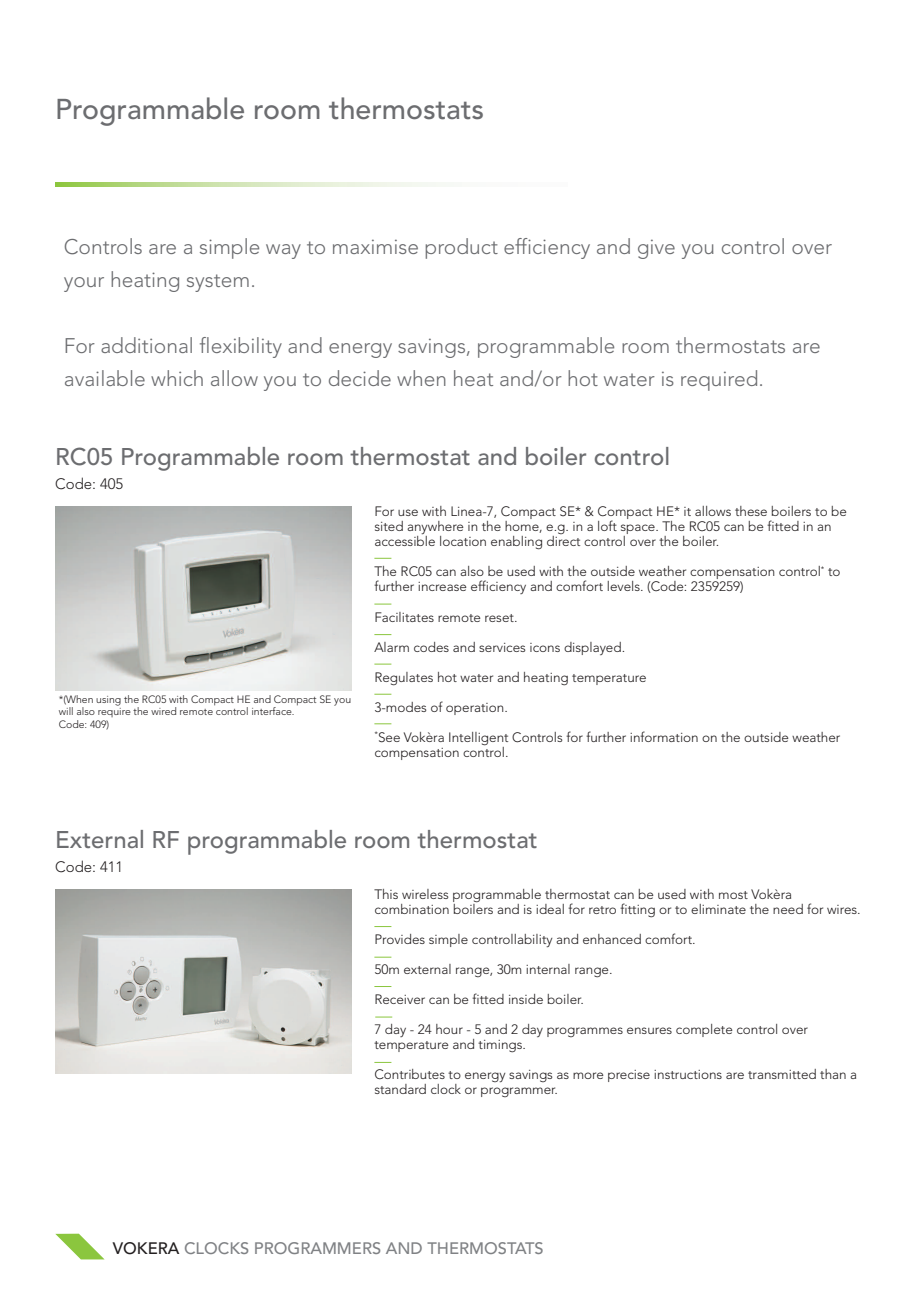
<style>
.page{position:relative;width:919px;height:1289px;background:#fff}
.page>*{position:absolute;margin:0;border:0;box-sizing:border-box;transform-origin:0 0}
.t1{font:500 28.5px "Avenir";color:#6c6d70}
.t2{font:500 24px "Avenir";color:#6c6d70}
.t3{font:300 21px/33px "Avenir";color:#6c6d70}
.t4{font:500 16.5px "Avenir";color:#808285}
.t5{font:300 15px "Avenir";color:#231f20}
.t6{font:300 13.5px/15px "Avenir";color:#231f20}
.t7{font:300 10.5px/12px "Avenir";color:#231f20}
.s1{color:#231f20}
</style>
<div class="page">
<svg style="left:55px;top:183px;width:391px;height:3px"></svg>
<svg style="left:374px;top:663px;width:17px;height:1px"></svg>
<svg style="left:374px;top:693px;width:17px;height:1px"></svg>
<svg style="left:374px;top:723px;width:17px;height:1px"></svg>
<img style="left:55px;top:506px;width:296px;height:184px">
<svg style="left:374px;top:634px;width:17px;height:1px"></svg>
<svg style="left:374px;top:603px;width:17px;height:1px"></svg>
<svg style="left:374px;top:986px;width:17px;height:1px"></svg>
<svg style="left:375px;top:1016px;width:17px;height:1px"></svg>
<svg style="left:374px;top:1062px;width:17px;height:1px"></svg>
<img style="left:55px;top:889px;width:296px;height:184px">
<svg style="left:374px;top:956px;width:17px;height:1px"></svg>
<svg style="left:374px;top:926px;width:17px;height:1px"></svg>
<svg style="left:55px;top:1233px;width:49px;height:26px"></svg>
<svg style="left:374px;top:558px;width:17px;height:1px"></svg>
<h1 class="t1" style="left:55px;top:98px;width:430px">Programmable room thermostats</h1>
<h3 class="t3" style="left:64px;top:231px;width:769px">Controls are a simple way to maximise product efficiency and give you control over your heating system.</h3>
<h3 class="t3" style="left:64px;top:330px;width:758px">For additional flexibility and energy savings, programmable room thermostats are available which allow you to decide when heat and/or hot water is required.</h3>
<h2 class="t2" style="left:55px;top:447px;width:616px">RC05 Programmable room thermostat and boiler control</h2>
<p class="t5" style="left:55px;top:478px;width:70px">Code: 405</p>
<p class="t6" style="left:374px;top:505px;width:474px">For use with Linea-7, Compact SE* &amp; Compact HE* it allows these boilers to be sited anywhere in the home, e.g. in a loft space. The RC05 can be fitted in an accessible location enabling direct control over the boiler.</p>
<p class="t6" style="left:374px;top:565px;width:467px">The RC05 can also be used with the outside weather compensation control<sup>*</sup> to further increase efficiency and comfort levels. (Code: 2359259)</p>
<p class="t6" style="left:374px;top:610px;width:145px">Facilitates remote reset.</p>
<p class="t6" style="left:374px;top:640px;width:252px">Alarm codes and services icons displayed.</p>
<p class="t6" style="left:374px;top:670px;width:274px">Regulates hot water and heating temperature</p>
<p class="t6" style="left:374px;top:700px;width:135px">3-modes of operation.</p>
<p class="t6" style="left:374px;top:730px;width:467px"><sup>*</sup>See Vokèra Intelligent Controls for further information on the outside weather compensation control.</p>
<p class="t7" style="left:59px;top:694px;width:294px">*(When using the RC05 with Compact HE and Compact SE you will also require the wired remote control interface.<br>Code: 409)</p>
<h2 class="t2" style="left:55px;top:829px;width:484px">External RF programmable room thermostat</h2>
<p class="t5" style="left:55px;top:860px;width:70px">Code: 411</p>
<p class="t6" style="left:374px;top:888px;width:488px">This wireless programmable thermostat can be used with most Vokèra combination boilers and is ideal for retro fitting or to eliminate the need for wires.</p>
<p class="t6" style="left:374px;top:933px;width:323px">Provides simple controllability and enhanced comfort.</p>
<p class="t6" style="left:374px;top:963px;width:240px">50m external range, 30m internal range.</p>
<p class="t6" style="left:374px;top:993px;width:211px">Receiver can be fitted inside boiler.</p>
<p class="t6" style="left:374px;top:1023px;width:435px">7 day - 24 hour - 5 and 2 day programmes ensures complete control over temperature and timings.</p>
<p class="t6" style="left:374px;top:1068px;width:484px">Contributes to energy savings as more precise instructions are transmitted than a standard clock or programmer.</p>
<p class="t4" style="left:113px;top:1241px;width:432px"><span class="s1">VOKERA</span> CLOCKS PROGRAMMERS AND THERMOSTATS</p>
</div>
